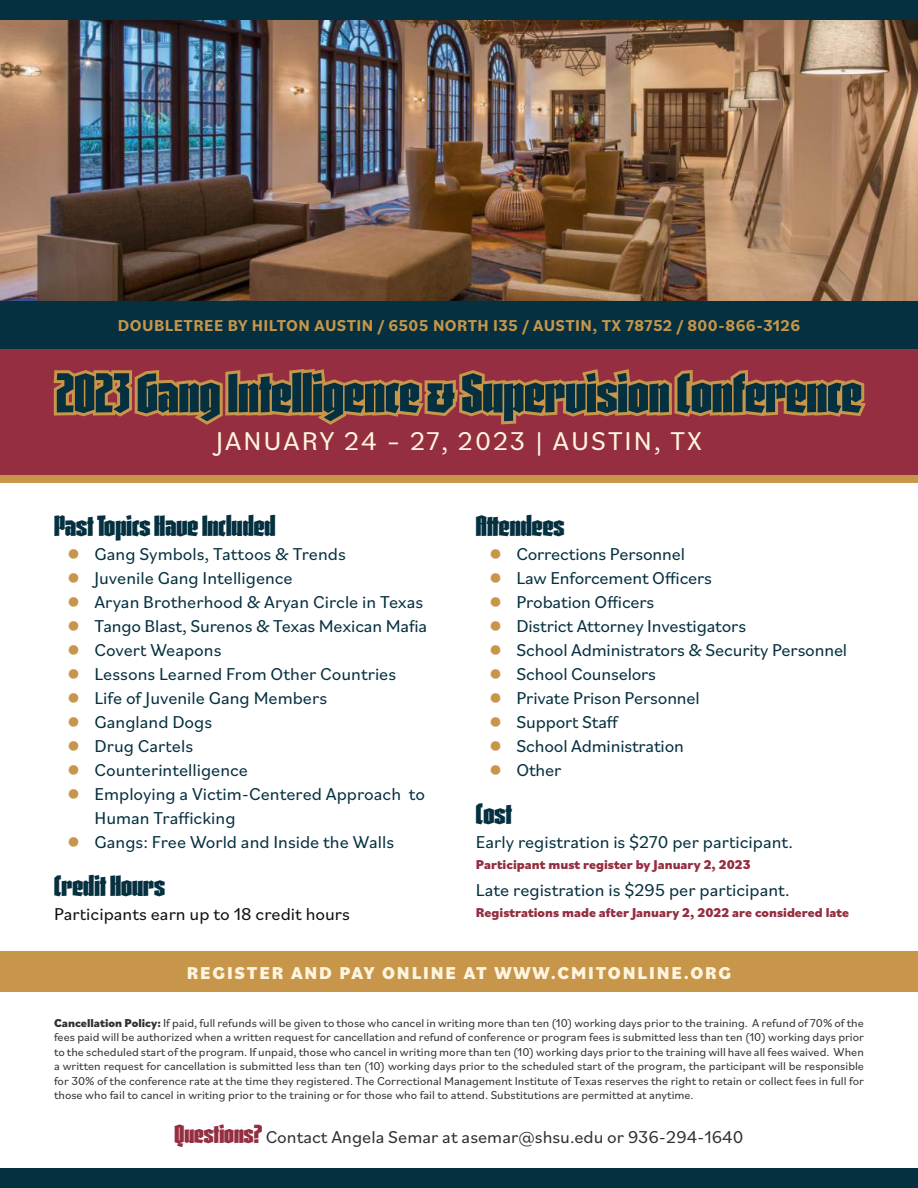
<style>
.page{position:relative;width:918px;height:1188px;background:#fff}
.page>*{position:absolute;margin:0;border:0;box-sizing:border-box;transform-origin:0 0}
.t1{font:700 51px "Gandur New";color:#053040}
.t2{font:700 27px "Gandur New";color:#053040}
.t3{font:27px "Bilo";letter-spacing:.07em;color:#fff5de}
.t4{font:18px/24px "Bilo";color:#053040}
.t5{font:18px "Bilo";color:#303232}
.t6{font:800 18px "Bilo";letter-spacing:.1em;color:#fff5de}
.t7{font:18px "Bilo";color:#110f10}
.t8{font:700 16.5px "Bilo";letter-spacing:.025em;color:#c7964a}
.t9{font:800 13.5px "Bilo";color:#942e40}
.t10{font:12px/14.4px "Bilo";color:#303232;text-align:justify}
.s1{font-weight:800}
.s2{font-family:"Gandur New";font-weight:700;font-size:24px;color:#942e40}
</style>
<div class="page">
<div style="left:0;top:472px;width:918px;height:11px;background:#c7964a"></div>
<img style="left:0;top:19px;width:918px;height:282px">
<div style="left:0;top:952px;width:918px;height:40px;background:#c7964a"></div>
<div style="left:0;top:0;width:918px;height:19px;background:#053040"></div>
<div style="left:0;top:347px;width:918px;height:128px;background:#942e40"></div>
<div style="left:0;top:301px;width:918px;height:48px;background:#053040"></div>
<div style="left:0;top:1169px;width:918px;height:19px;background:#053040"></div>
<p class="t8" style="left:118px;top:314px;width:684px">DOUBLETREE BY HILTON AUSTIN / 6505 NORTH I35 / AUSTIN, TX 78752 / 800-866-3126</p>
<p class="t1" style="left:56px;top:352px;width:807px">2023 Gang Intelligence &amp; Supervision Conference</p>
<p class="t3" style="left:216px;top:422px;width:487px">JANUARY 24 – 27, 2023 | AUSTIN, TX</p>
<p class="t2" style="left:54px;top:504px;width:223px">Past Topics Have Included</p>
<p class="t4" style="left:94px;top:541px;width:253px">Gang Symbols, Tattoos &amp; Trends</p>
<p class="t4" style="left:94px;top:565px;width:200px">Juvenile Gang Intelligence</p>
<p class="t4" style="left:94px;top:589px;width:330px">Aryan Brotherhood &amp; Aryan Circle in Texas</p>
<p class="t4" style="left:94px;top:613px;width:334px">Tango Blast, Surenos &amp; Texas Mexican Mafia</p>
<p class="t4" style="left:94px;top:637px;width:129px">Covert Weapons</p>
<p class="t4" style="left:94px;top:661px;width:303px">Lessons Learned From Other Countries</p>
<p class="t4" style="left:94px;top:685px;width:234px">Life of Juvenile Gang Members</p>
<p class="t4" style="left:94px;top:709px;width:119px">Gangland Dogs</p>
<p class="t4" style="left:94px;top:733px;width:100px">Drug Cartels</p>
<p class="t4" style="left:94px;top:757px;width:155px">Counterintelligence</p>
<p class="t4" style="left:94px;top:781px;width:332px">Employing a Victim-Centered Approach to<br>Human Trafficking</p>
<p class="t4" style="left:94px;top:829px;width:301px">Gangs: Free World and Inside the Walls</p>
<p class="t2" style="left:54px;top:864px;width:113px">Credit Hours</p>
<p class="t7" style="left:54px;top:901px;width:298px">Participants earn up to 18 credit hours</p>
<p class="t2" style="left:476px;top:504px;width:90px">Attendees</p>
<p class="t4" style="left:516px;top:541px;width:170px">Corrections Personnel</p>
<p class="t4" style="left:516px;top:565px;width:197px">Law Enforcement Officers</p>
<p class="t4" style="left:516px;top:589px;width:140px">Probation Officers</p>
<p class="t4" style="left:516px;top:613px;width:231px">District Attorney Investigators</p>
<p class="t4" style="left:516px;top:637px;width:332px">School Administrators &amp; Security Personnel</p>
<p class="t4" style="left:516px;top:661px;width:141px">School Counselors</p>
<p class="t4" style="left:516px;top:685px;width:185px">Private Prison Personnel</p>
<p class="t4" style="left:516px;top:709px;width:103px">Support Staff</p>
<p class="t4" style="left:516px;top:733px;width:169px">School Administration</p>
<p class="t4" style="left:516px;top:757px;width:47px">Other</p>
<p class="t2" style="left:476px;top:792px;width:37px">Cost</p>
<p class="t4" style="left:476px;top:829px;width:319px">Early registration is $270 per participant.</p>
<p class="t9" style="left:476px;top:855px;width:276px">Participant must register by January 2, 2023</p>
<p class="t4" style="left:476px;top:877px;width:315px">Late registration is $295 per participant.</p>
<p class="t9" style="left:476px;top:903px;width:375px">Registrations made after January 2, 2022 are considered late</p>
<p class="t6" style="left:187px;top:960px;width:546px">REGISTER AND PAY ONLINE AT WWW.CMITONLINE.ORG</p>
<p class="t10" style="left:54px;top:1015px;width:812px"><span class="s1">Cancellation Policy:</span> If paid, full refunds will be given to those who cancel in writing more than ten (10) working days prior to the training. A refund of 70% of the fees paid will be authorized when a written request for cancellation and refund of conference or program fees is submitted less than ten (10) working days prior to the scheduled start of the program. If unpaid, those who cancel in writing more than ten (10) working days prior to the training will have all fees waived. When a written request for cancellation is submitted less than ten (10) working days prior to the scheduled start of the program, the participant will be responsible for 30% of the conference rate at the time they registered. The Correctional Management Institute of Texas reserves the right to retain or collect fees in full for those who fail to cancel in writing prior to the training or for those who fail to attend. Substitutions are permitted at anytime.</p>
<p class="t5" style="left:175px;top:1125px;width:570px"><span class="s2">Questions?</span> Contact Angela Semar at asemar@shsu.edu or 936-294-1640</p>
</div>
